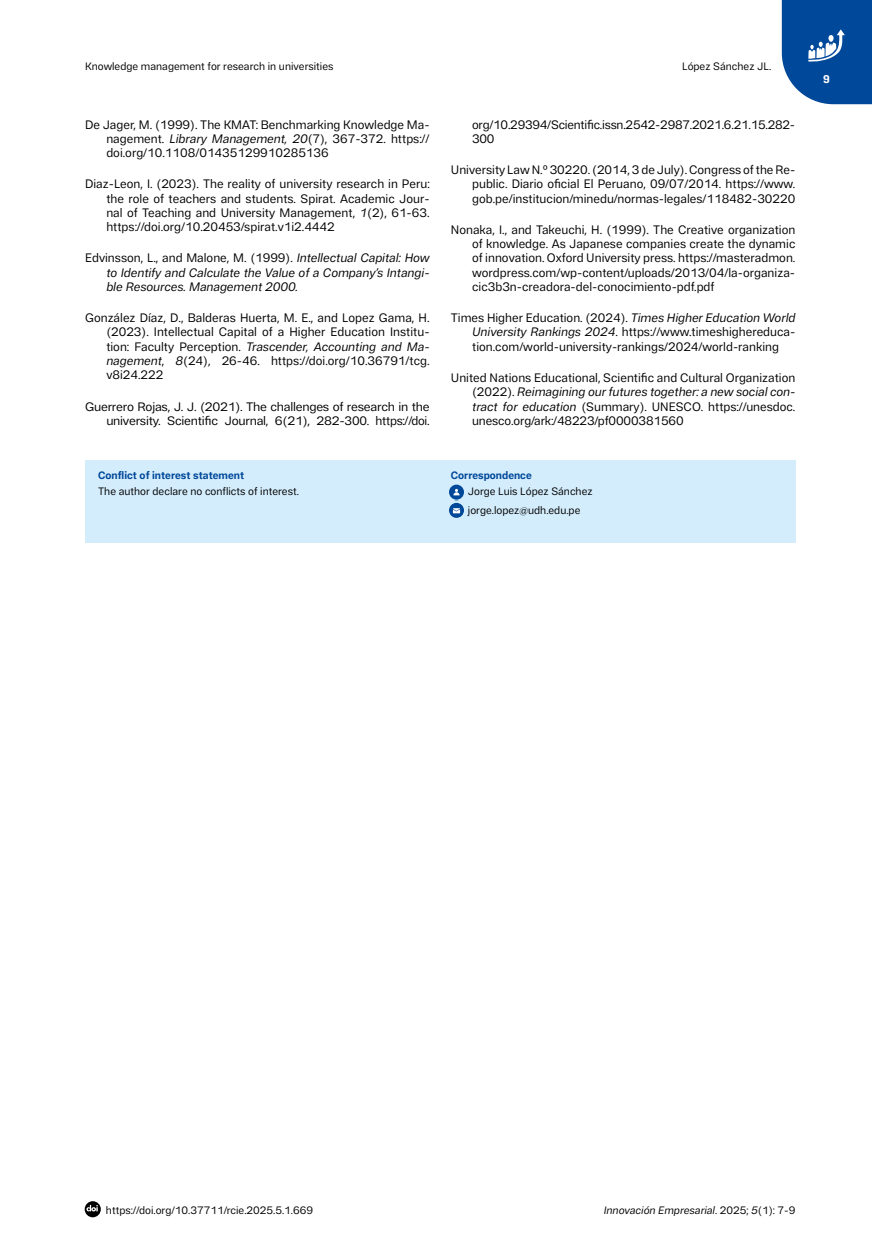
<style>
.page{position:relative;width:872px;height:1255px;background:#fff}
.page>*{position:absolute;margin:0;border:0;box-sizing:border-box;transform-origin:0 0}
.t1{font:12px/14.2px "Cabrion";color:#000;text-align:justify}
.t2{font:italic 12px/14.2px "Cabrion";color:#000;text-align:justify}
.t3{font:12px/14.2px "Cabrion";letter-spacing:-.02em;color:#000;text-align:right;scale:1.04 1}
.t4{font:12px/14.2px "Cabrion";letter-spacing:-.02em;color:#000}
.t5{font:700 12px "Breuer Text";color:#fff}
.t6{font:10.5px/18.3px "Cabrion";color:#000}
.t7{font:700 10.5px "Cabrion";color:#00489a}
.t8{font:italic 10.5px "Cabrion";color:#000}
.s1{font-style:italic}
.s2{font-style:normal}
</style>
<div class="page">
<svg style="left:782px;top:0;width:90px;height:104px;background:#1a5ba4"></svg>
<svg style="left:85px;top:1201px;width:16px;height:16px"></svg>
<div style="left:85px;top:460px;width:710px;height:83px;background:#d4edfc"></div>
<div style="left:449px;top:484px;width:15px;height:15px;background:#00489a;border-radius:50%"></div>
<svg style="left:453px;top:489px;width:6px;height:6px"></svg>
<svg style="left:449px;top:503px;width:15px;height:15px"></svg>
<svg style="left:453px;top:508px;width:7px;height:5px"></svg>
<p class="t6" style="left:85px;top:57px;width:250px">Knowledge management for research in universities</p>
<p class="t6" style="left:682px;top:57px;width:90px">López Sánchez JL.</p>
<p class="t1" style="left:106px;top:117px;width:325px;text-indent:-21px">De Jager, M. (1999). The KMAT: Benchmarking Knowledge Ma&shy;nagement. <span class="s1">Library Management, 20</span>(7), 367-372. https:// doi.org/10.1108/01435129910285136</p>
<p class="t1" style="left:106px;top:177px;width:325px;text-indent:-21px">Diaz-Leon, I. (2023). The reality of university research in Peru: the role of teachers and students. Spirat. Academic Jour&shy;nal of Teaching and University Management, <span class="s1">1</span>(2), 61-63. https://doi.org/10.20453/spirat.v1i2.4442</p>
<p class="t2" style="left:106px;top:251px;width:325px;text-indent:-21px"><span class="s2">Edvinsson, L., and Malone, M. (1999).</span> Intellectual Capital: How to Identify and Calculate the Value of a Company’s Intangi&shy;ble Resources. Management 2000.</p>
<p class="t1" style="left:106px;top:310px;width:325px;text-indent:-21px">González Díaz, D., Balderas Huerta, M. E., and Lopez Gama, H. (2023). Intellectual Capital of a Higher Education Institu&shy;tion: Faculty Perception. <span class="s1">Trascender, Accounting and Ma&shy;nagement</span>, <span class="s1">8</span>(24), 26-46. https://doi.org/10.36791/tcg. v8i24.222</p>
<p class="t3" style="left:85px;top:399px;width:333px">Guerrero Rojas, J. J. (2021). The challenges of research in the university. Scientific Journal, 6(21), 282-300. https://doi.</p>
<p class="t7" style="left:98px;top:469px;width:148px">Conflict of interest statement</p>
<p class="t6" style="left:98px;top:482px;width:202px">The author declare no conflicts of interest.</p>
<p class="t4" style="left:472px;top:117px;width:324px">org/10.29394/Scientific.issn.2542-2987.2021.6.21.15.282-<br>300</p>
<p class="t1" style="left:472px;top:162px;width:325px;text-indent:-21px">University Law N.º 30220. (2014, 3 de July). Congress of the Re&shy;public. Diario oficial El Peruano, 09/07/2014. https://www. gob.pe/institucion/minedu/normas-legales/118482-30220</p>
<p class="t1" style="left:472px;top:222px;width:325px;text-indent:-21px">Nonaka, I., and Takeuchi, H. (1999). The Creative organization of knowledge. As Japanese companies create the dynamic of innovation. Oxford University press. https://masteradmon. wordpress.com/wp-content/uploads/2013/04/la-organiza&shy;cic3b3n-creadora-del-conocimiento-pdf.pdf</p>
<p class="t1" style="left:472px;top:310px;width:325px;text-indent:-21px">Times Higher Education. (2024). <span class="s1">Times Higher Education World University Rankings 2024</span>. https://www.timeshighereduca&shy;tion.com/world-university-rankings/2024/world-ranking</p>
<p class="t1" style="left:472px;top:370px;width:325px;text-indent:-21px">United Nations Educational, Scientific and Cultural Organization (2022). <span class="s1">Reimagining our futures together: a new social con&shy;tract for education</span> (Summary). UNESCO. https://unesdoc. unesco.org/ark:/48223/pf0000381560</p>
<p class="t7" style="left:451px;top:469px;width:82px">Correspondence</p>
<p class="t6" style="left:468px;top:482px;width:126px">Jorge Luis López Sánchez jorge.lopez@udh.edu.pe</p>
<p class="t5" style="left:823px;top:73px;width:8px">9</p>
<p class="t6" style="left:106px;top:1200px;width:209px">https://doi.org/10.37711/rcie.2025.5.1.669</p>
<p class="t8" style="left:604px;top:1203px;width:193px">Innovación Empresarial<span class="s2">. 2025;</span> 5<span class="s2">(1): 7-9</span></p>
</div>
